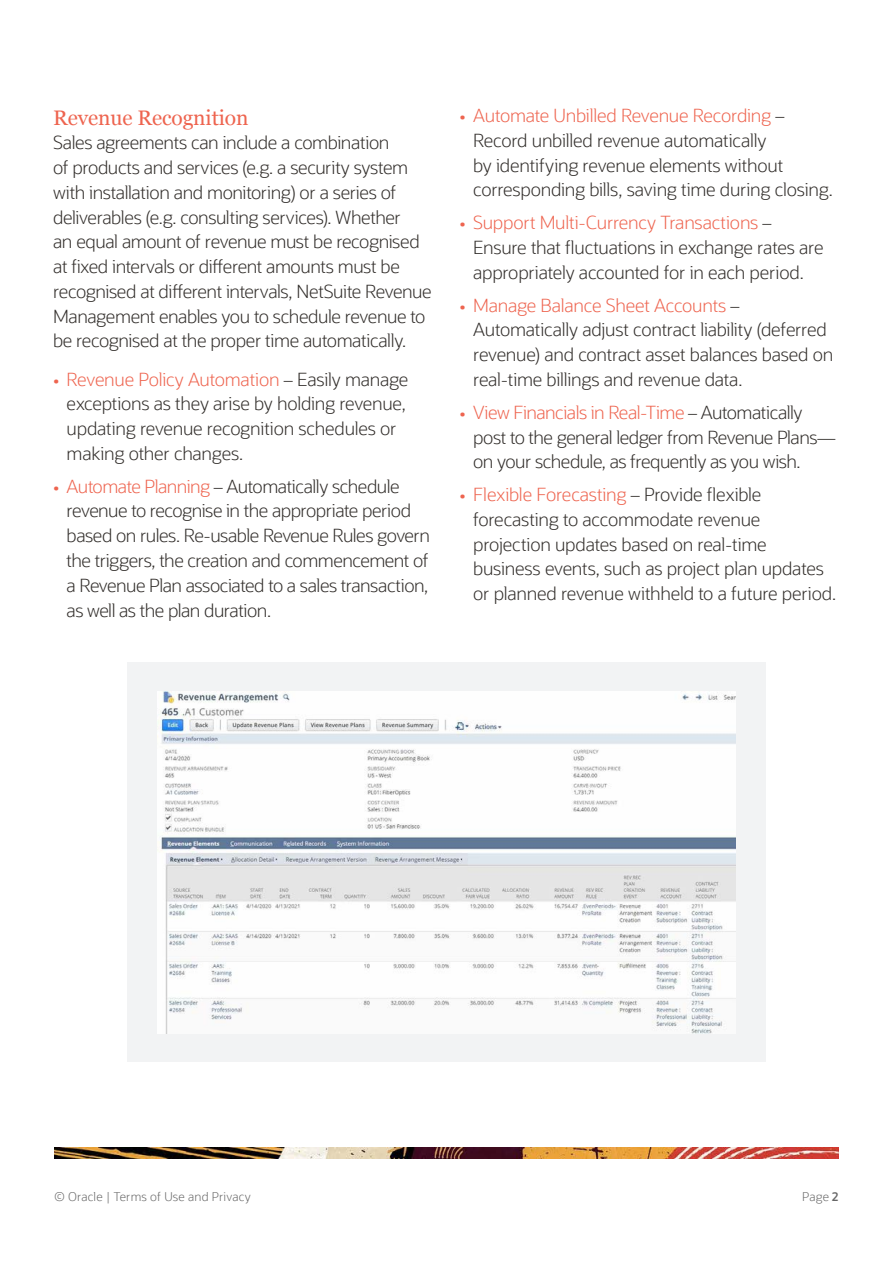
<style>
.page{position:relative;width:893px;height:1263px;background:#fff}
.page>*{position:absolute;margin:0;border:0;box-sizing:border-box;transform-origin:0 0}
.H2_Main_Body_Header{font:21px "Georgia";letter-spacing:-.005em;color:#ee644f}
.Main_Body_2019{font:300 18px/24.8px "Oracle Sans";letter-spacing:-.015em;color:#312d2a}
.t1{font:300 12px "Oracle Sans";letter-spacing:.015em;color:#666}
.s1{font-weight:400;color:#ee644f}
.s2{color:#ee644f}
.s3{font-weight:600}
</style>
<div class="page">
<img style="left:54px;top:1148px;width:785px;height:10px">
<div style="left:127px;top:663px;width:639px;height:399px;background:#f2f3f4"></div>
<img style="left:157px;top:691px;width:579px;height:343px">
<p class="H2_Main_Body_Header" style="left:53px;top:102px;width:197px">Revenue Recognition</p>
<p class="Main_Body_2019" style="left:53px;top:131px;width:380px">Sales agreements can include a combination<br>of products and services (e.g. a security system with installation and monitoring) or a series of deliverables (e.g. consulting services). Whether<br>an equal amount of revenue must be recognised at fixed intervals or different amounts must be recognised at different intervals, NetSuite Revenue Management enables you to schedule revenue to be recognised at the proper time automatically.</p>
<p class="Main_Body_2019" style="left:67px;top:367px;width:343px;text-indent:-14px"><span class="s1">•</span> <span class="s2">Revenue Policy Automation</span> – Easily manage exceptions as they arise by holding revenue, updating revenue recognition schedules or making other changes.</p>
<p class="Main_Body_2019" style="left:67px;top:474px;width:365px;text-indent:-14px"><span class="s1">•</span> <span class="s2">Automate Planning</span> – Automatically schedule revenue to recognise in the appropriate period based on rules. Re-usable Revenue Rules govern the triggers, the creation and commencement of a Revenue Plan associated to a sales transaction, as well as the plan duration.</p>
<p class="Main_Body_2019" style="left:473px;top:104px;width:361px;text-indent:-14px"><span class="s1">•</span> <span class="s2">Automate Unbilled Revenue Recording</span> – Record unbilled revenue automatically<br>by identifying revenue elements without corresponding bills, saving time during closing.</p>
<p class="Main_Body_2019" style="left:473px;top:211px;width:352px;text-indent:-14px"><span class="s1">•</span> <span class="s2">Support Multi-Currency Transactions</span> –<br>Ensure that fluctuations in exchange rates are appropriately accounted for in each period.</p>
<p class="Main_Body_2019" style="left:473px;top:293px;width:362px;text-indent:-14px"><span class="s1">•</span> <span class="s2">Manage Balance Sheet Accounts</span> – Automatically adjust contract liability (deferred revenue) and contract asset balances based on real-time billings and revenue data.</p>
<p class="Main_Body_2019" style="left:473px;top:400px;width:364px;text-indent:-14px"><span class="s1">•</span> <span class="s2">View Financials in Real-Time</span> – Automatically post to the general ledger from Revenue Plans— on your schedule, as frequently as you wish.</p>
<p class="Main_Body_2019" style="left:473px;top:482px;width:365px;text-indent:-14px"><span class="s1">•</span> <span class="s2">Flexible Forecasting</span> – Provide flexible forecasting to accommodate revenue projection updates based on real-time business events, such as project plan updates or planned revenue withheld to a future period.</p>
<p class="t1" style="left:54px;top:1190px;width:198px">© Oracle | Terms of Use and Privacy</p>
<p class="t1" style="left:802px;top:1190px;width:38px">Page <span class="s3">2</span></p>
</div>
